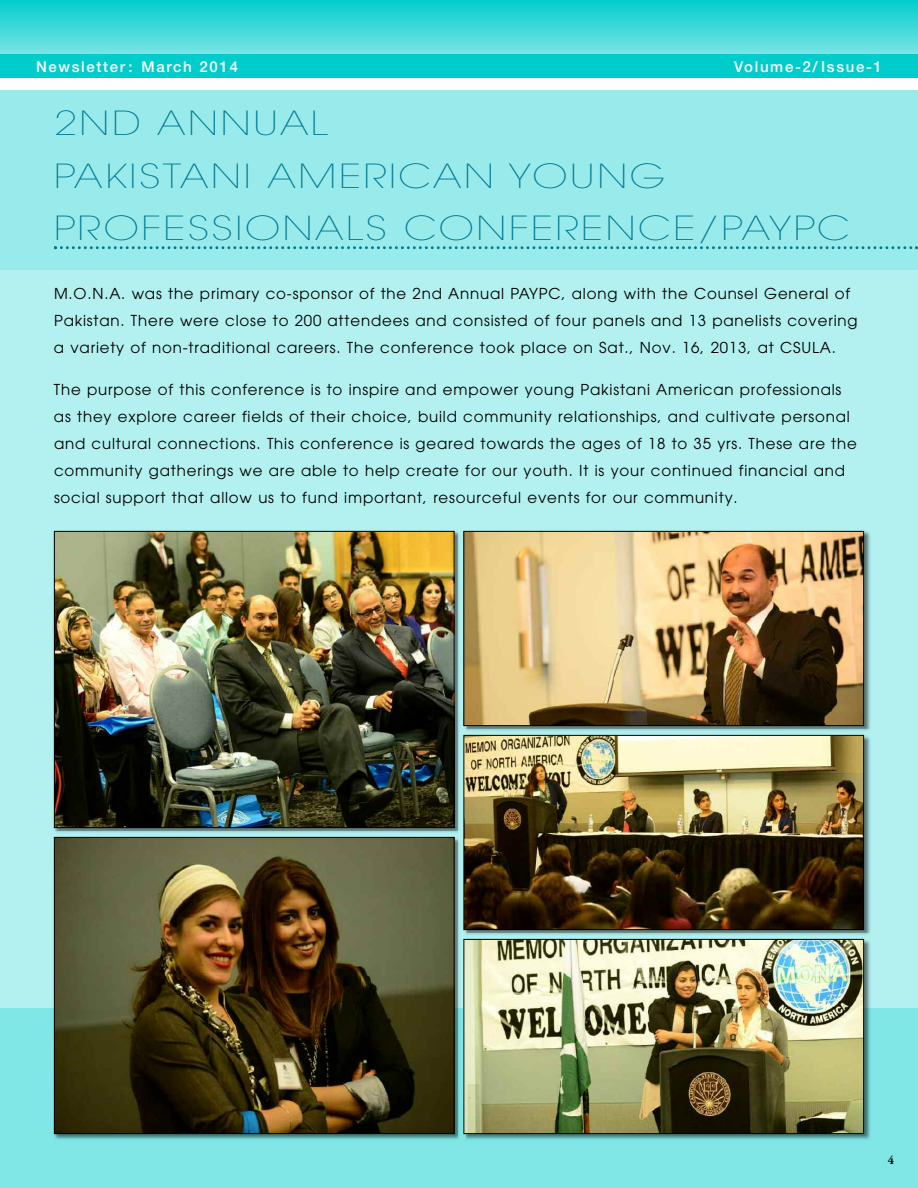
<style>
.page{position:relative;width:918px;height:1188px;background:#fff}
.page>*{position:absolute;margin:0;border:0;box-sizing:border-box;transform-origin:0 0}
.t1{font:200 33px/52.5px "Avant Garde";letter-spacing:.055em;color:#007992;scale:1.25 1}
.t2{font:15px/27px "Avant Garde";letter-spacing:.055em;color:#000}
.t3{font:500 15px "Helvetica Neue";letter-spacing:.11em;color:#fff}
.t4{font:700 12px "Adobe Garamond";color:#000}
</style>
<div class="page">
<div style="left:0;top:193px;width:918px;height:995px;background:#b3f0f0"></div>
<div style="left:0;top:1008px;width:918px;height:180px;background:#80e6e6"></div>
<div style="left:0;top:54px;width:918px;height:24px;background:#0cc"></div>
<div style="left:0;top:0;width:918px;height:54px;background:linear-gradient(to bottom,#03cccc,#77e4e4)"></div>
<img style="left:53px;top:530px;width:405px;height:609px">
<img style="left:56px;top:533px;width:396px;height:293px">
<div style="left:54px;top:531px;width:400px;height:297px;border:1px solid #000"></div>
<img style="left:56px;top:839px;width:396px;height:293px">
<div style="left:54px;top:837px;width:400px;height:297px;border:1px solid #000"></div>
<div style="left:0;top:90px;width:918px;height:180px;background:#99ebeb"></div>
<svg style="left:54px;top:246px;width:864px;height:3px"></svg>
<img style="left:458px;top:530px;width:412px;height:200px">
<img style="left:466px;top:533px;width:396px;height:191px">
<div style="left:464px;top:531px;width:400px;height:195px;border:1px solid #000"></div>
<img style="left:466px;top:730px;width:404px;height:410px">
<img style="left:458px;top:737px;width:6px;height:95px">
<img style="left:458px;top:839px;width:8px;height:95px">
<svg style="left:458px;top:730px;width:8px;height:7px"></svg>
<img style="left:466px;top:737px;width:396px;height:191px">
<div style="left:464px;top:735px;width:400px;height:195px;border:1px solid #000"></div>
<img style="left:458px;top:941px;width:8px;height:196px">
<svg style="left:458px;top:934px;width:8px;height:7px"></svg>
<img style="left:466px;top:941px;width:396px;height:191px">
<div style="left:464px;top:939px;width:400px;height:195px;border:1px solid #000"></div>
<p class="t3" style="left:36px;top:61px;width:204px">Newsletter: March 2014</p>
<p class="t3" style="left:734px;top:61px;width:149px">Volume-2/ Issue-1</p>
<h1 class="t1" style="left:54px;top:100px;width:638px">2ND ANNUAL<br>PAKISTANI AMERICAN YOUNG<br>PROFESSIONALS CONFERENCE/PAYPC</h1>
<p class="t2" style="left:54px;top:281px;width:805px">M.O.N.A. was the primary co-sponsor of the 2nd Annual PAYPC, along with the Counsel General of<br>Pakistan. There were close to 200 attendees and consisted of four panels and 13 panelists covering a variety of non-traditional careers. The conference took place on Sat., Nov. 16, 2013, at CSULA.</p>
<p class="t2" style="left:54px;top:377px;width:804px">The purpose of this conference is to inspire and empower young Pakistani American professionals as they explore career fields of their choice, build community relationships, and cultivate personal and cultural connections. This conference is geared towards the ages of 18 to 35 yrs. These are the community gatherings we are able to help create for our youth. It is your continued financial and social support that allow us to fund important, resourceful events for our community.</p>
<p class="t4" style="left:888px;top:1155px;width:8px">4</p>
</div>
